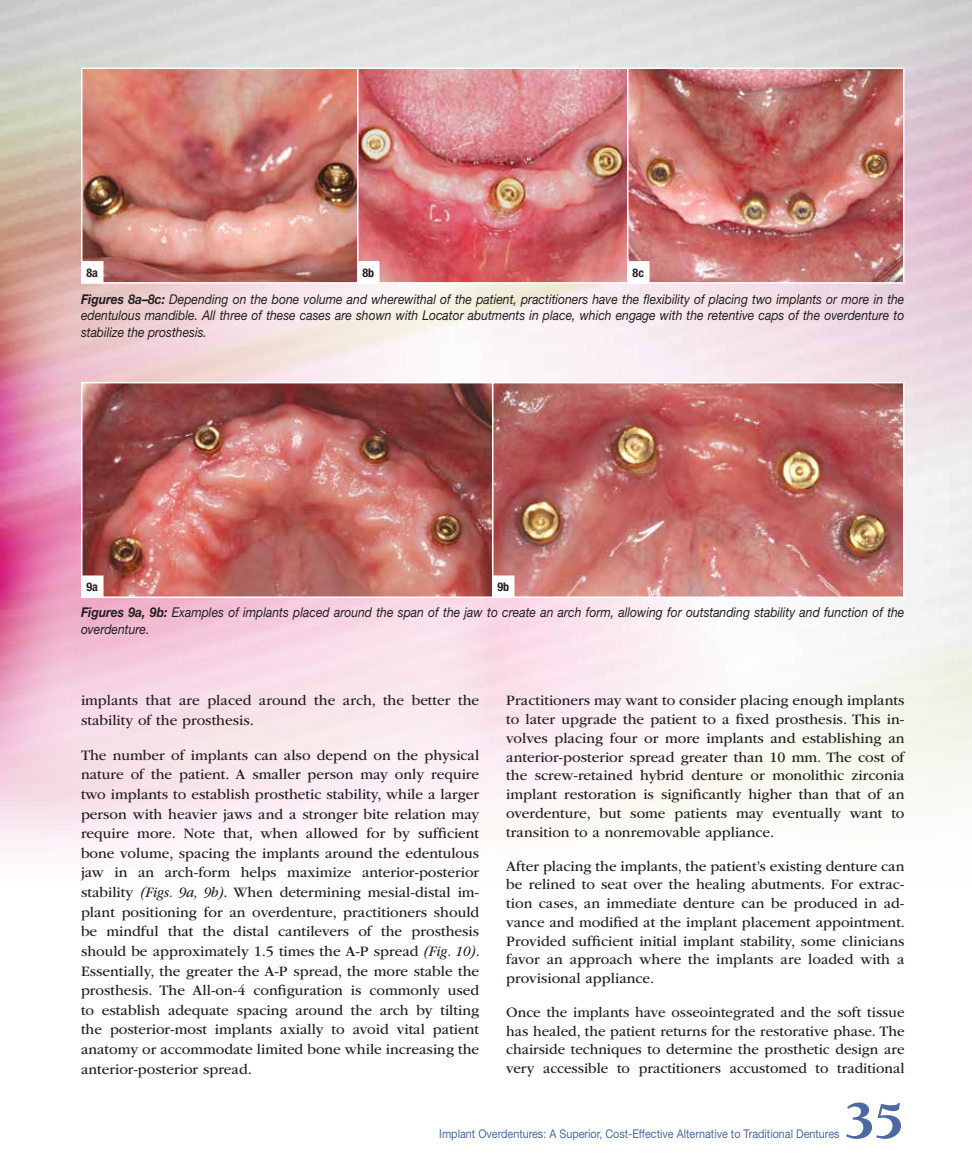
<style>
.page{position:relative;width:972px;height:1175px;background:#fff}
.page>*{position:absolute;margin:0;border:0;box-sizing:border-box;transform-origin:0 0}
.t1{font:900 54px "Berkeley Std";color:#4b6aa3}
.t2{font:15px/19.6px "ITC Garamond Std";color:#231f20;text-align:justify}
.t3{font:italic 13.5px/16.5px "Helvetica Neue LT Std";color:#231f20;scale:.9 1}
.t4{font:12px "Helvetica Neue LT Std";color:#4b6aa3;scale:.9 1}
.t5{font:700 condensed 12px "Helvetica Neue LT Std";color:#231f20}
.s1{font-weight:700}
.s2{font-style:italic}
</style>
<div class="page">
<svg style="left:1px;top:507px;width:492px;height:289px;background:#f5d0df"></svg>
<svg style="left:1px;top:245px;width:493px;height:262px;background:#edcad0"></svg>
<img style="left:84px;top:385px;width:817px;height:210px">
<div style="left:81px;top:382px;width:413px;height:216px;border:2px solid #fff"></div>
<div style="left:492px;top:382px;width:412px;height:216px;border:2px solid #fff"></div>
<img style="left:84px;top:71px;width:817px;height:210px">
<div style="left:81px;top:68px;width:277px;height:216px;border:2px solid #fff"></div>
<div style="left:357px;top:68px;width:271px;height:216px;border:2px solid #fff"></div>
<div style="left:627px;top:68px;width:277px;height:216px;border:2px solid #fff"></div>
<svg style="left:80px;top:260px;width:24px;height:24px"></svg>
<svg style="left:80px;top:575px;width:24px;height:24px"></svg>
<svg style="left:491px;top:575px;width:24px;height:24px"></svg>
<svg style="left:356px;top:260px;width:24px;height:24px"></svg>
<svg style="left:626px;top:260px;width:24px;height:24px"></svg>
<p class="t5" style="left:86px;top:265px;width:13px">8a</p>
<p class="t5" style="left:362px;top:265px;width:13px">8b</p>
<p class="t5" style="left:633px;top:265px;width:13px">8c</p>
<p class="t3" style="left:81px;top:290px;width:916px;text-align:justify"><span class="s1">Figures 8a–8c:</span> Depending on the bone volume and wherewithal of the patient, practitioners have the flexibility of placing two implants or more in the edentulous mandible. All three of these cases are shown with Locator abutments in place, which engage with the retentive caps of the overdenture to stabilize the prosthesis.</p>
<p class="t5" style="left:86px;top:579px;width:13px">9a</p>
<p class="t5" style="left:497px;top:579px;width:13px">9b</p>
<p class="t3" style="left:81px;top:604px;width:916px"><span class="s1">Figures 9a, 9b:</span> Examples of implants placed around the span of the jaw to create an arch form, allowing for outstanding stability and function of the overdenture.</p>
<p class="t2" style="left:81px;top:691px;width:400px">implants that are placed around the arch, the better the stability of the prosthesis.</p>
<p class="t2" style="left:81px;top:745px;width:400px">The number of implants can also depend on the physical nature of the patient. A smaller person may only require two implants to establish prosthetic stability, while a larger person with heavier jaws and a stronger bite relation may require more. Note that, when allowed for by sufficient bone volume, spacing the implants around the edentulous jaw in an arch-form helps maximize anterior-posterior stability <span class="s2">(Figs. 9a, 9b)</span>. When determining mesial-distal im&shy;plant positioning for an overdenture, practitioners should be mindful that the distal cantilevers of the prosthesis should be approximately 1.5 times the A-P spread <span class="s2">(Fig. 10)</span>.<br>Essentially, the greater the A-P spread, the more stable the prosthesis. The All-on-4 configuration is commonly used to establish adequate spacing around the arch by tilting the posterior-most implants axially to avoid vital patient anatomy or accommodate limited bone while increasing the anterior-posterior spread.</p>
<p class="t2" style="left:506px;top:691px;width:400px;line-height:18.8px">Practitioners may want to consider placing enough implants to later upgrade the patient to a fixed prosthesis. This in&shy;volves placing four or more implants and establishing an anterior-posterior spread greater than 10 mm. The cost of the screw-retained hybrid denture or monolithic zirconia implant restoration is significantly higher than that of an overdenture, but some patients may eventually want to transition to a nonremovable appliance.</p>
<p class="t2" style="left:506px;top:856px;width:400px;line-height:18.8px">After placing the implants, the patient’s existing denture can be relined to seat over the healing abutments. For extrac&shy;tion cases, an immediate denture can be produced in ad&shy;vance and modified at the implant placement appointment.<br>Provided sufficient initial implant stability, some clinicians favor an approach where the implants are loaded with a provisional appliance.</p>
<p class="t2" style="left:506px;top:1003px;width:400px;line-height:18.8px">Once the implants have osseointegrated and the soft tissue has healed, the patient returns for the restorative phase. The chairside techniques to determine the prosthetic design are very accessible to practitioners accustomed to traditional</p>
<h1 class="t1" style="left:845px;top:1092px;width:61px">35</h1>
<p class="t4" style="left:439px;top:1126px;width:446px">Implant Overdentures: A Superior, Cost-Effective Alternative to Traditional Dentures</p>
</div>
